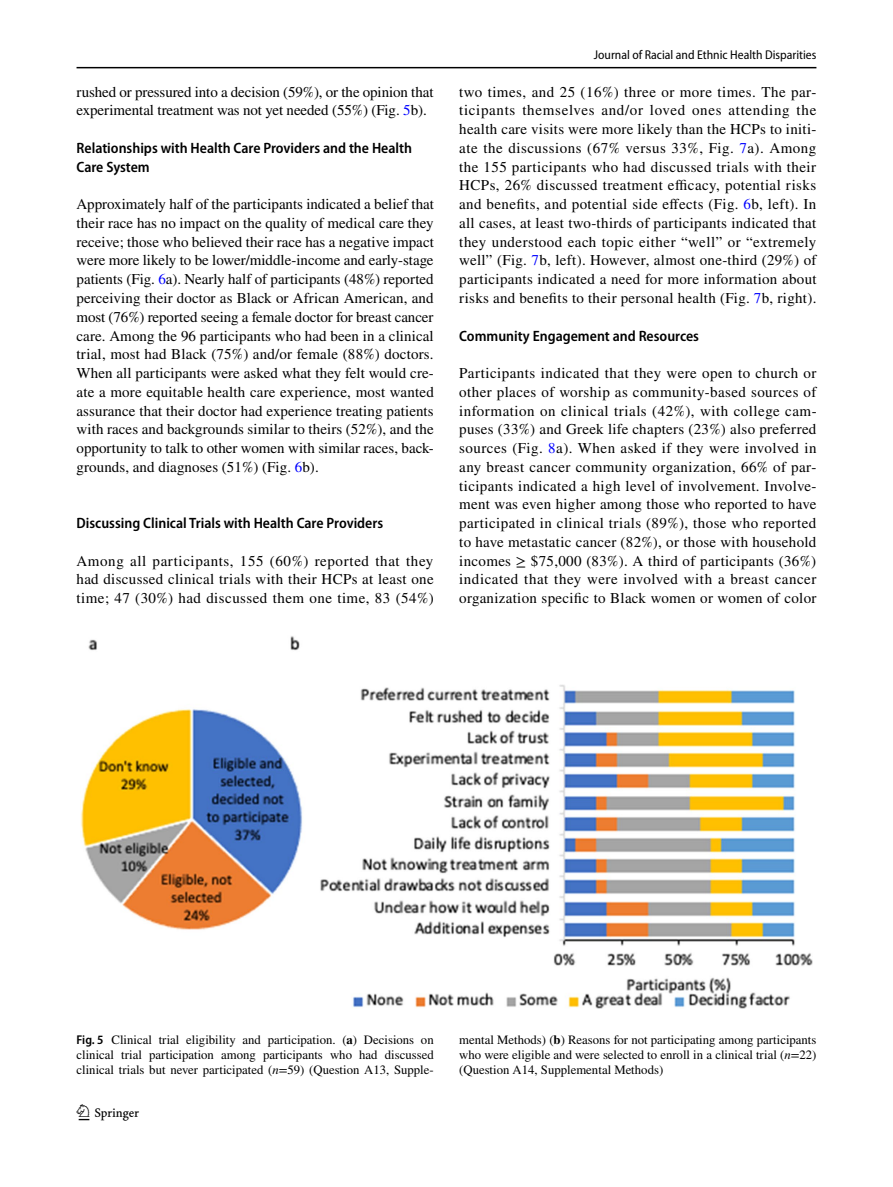
<style>
.page{position:relative;width:893px;height:1187px;background:#fff}
.page>*{position:absolute;margin:0;border:0;box-sizing:border-box;transform-origin:0 0}
.t1{font:22.5px "Springnew Regular 2";color:#000}
.t2{font:15px/18.8px "STIX";letter-spacing:.015em;color:#000;text-align:justify}
.t3{font:600 semi-condensed 15px/18.8px "Myriad Pro";color:#000}
.t4{font:15px/18.8px "STIX";letter-spacing:-.005em;color:#000}
.t5{font:12.75px/15px "STIX";color:#000;text-align:justify}
.t6{font:semi-condensed 12.75px "Myriad Pro";color:#000}
.s1{color:#00f}
.s2{font-family:"Myriad Pro";font-weight:600;font-stretch:semi-condensed}
.s3{font-weight:700}
.s4{font-style:italic}
</style>
<div class="page">
<hr style="left:77px;top:67px;width:739px;height:1px;background:#000">
<img style="left:81px;top:636px;width:731px;height:372px">
<p class="t4" style="left:77px;top:83px;width:358px">rushed or pressured into a decision (59%), or the opinion that experimental treatment was not yet needed (55%) (Fig. <span class="s1">5</span>b).</p>
<p class="t3" style="left:77px;top:139px;width:337px">Relationships with Health Care Providers and the Health<br>Care System</p>
<p class="t2" style="left:77px;top:196px;width:359px">Approximately half of the participants indicated a belief that their race has no impact on the quality of medical care they receive; those who believed their race has a negative impact were more likely to be lower/middle-income and early-stage patients (Fig. <span class="s1">6</span>a). Nearly half of participants (48%) reported perceiving their doctor as Black or African American, and most (76%) reported seeing a female doctor for breast cancer care. Among the 96 participants who had been in a clinical trial, most had Black (75%) and/or female (88%) doctors.<br>When all participants were asked what they felt would cre&shy;ate a more equitable health care experience, most wanted assurance that their doctor had experience treating patients with races and backgrounds similar to theirs (52%), and the opportunity to talk to other women with similar races, back&shy;grounds, and diagnoses (51%) (Fig. <span class="s1">6</span>b).</p>
<p class="t3" style="left:77px;top:514px;width:308px">Discussing Clinical Trials with Health Care Providers</p>
<p class="t2" style="left:77px;top:552px;width:359px">Among all participants, 155 (60%) reported that they had discussed clinical trials with their HCPs at least one time; 47 (30%) had discussed them one time, 83 (54%)</p>
<p class="t6" style="left:594px;top:48px;width:224px">Journal of Racial and Ethnic Health Disparities</p>
<p class="t2" style="left:459px;top:83px;width:359px">two times, and 25 (16%) three or more times. The par&shy;ticipants themselves and/or loved ones attending the health care visits were more likely than the HCPs to initi&shy;ate the discussions (67% versus 33%, Fig. <span class="s1">7</span>a). Among the 155 participants who had discussed trials with their HCPs, 26% discussed treatment efficacy, potential risks and benefits, and potential side effects (Fig. <span class="s1">6</span>b, left). In all cases, at least two-thirds of participants indicated that they understood each topic either “well” or “extremely well” (Fig. <span class="s1">7</span>b, left). However, almost one-third (29%) of participants indicated a need for more information about risks and benefits to their personal health (Fig. <span class="s1">7</span>b, right).</p>
<p class="t3" style="left:459px;top:326px;width:241px">Community Engagement and Resources</p>
<p class="t2" style="left:459px;top:364px;width:359px">Participants indicated that they were open to church or other places of worship as community-based sources of information on clinical trials (42%), with college cam&shy;puses (33%) and Greek life chapters (23%) also preferred sources (Fig. <span class="s1">8</span>a). When asked if they were involved in any breast cancer community organization, 66% of par&shy;ticipants indicated a high level of involvement. Involve&shy;ment was even higher among those who reported to have participated in clinical trials (89%), those who reported to have metastatic cancer (82%), or those with household incomes ≥ $75,000 (83%). A third of participants (36%) indicated that they were involved with a breast cancer organization specific to Black women or women of color</p>
<p class="t5" style="left:77px;top:1032px;width:359px"><span class="s2">Fig. 5</span> Clinical trial eligibility and participation. (<span class="s3">a</span>) Decisions on clinical trial participation among participants who had discussed clinical trials but never participated (<span class="s4">n</span>=59) (Question A13, Supple-</p>
<p class="t5" style="left:459px;top:1032px;width:359px">mental Methods) (<span class="s3">b</span>) Reasons for not participating among participants who were eligible and were selected to enroll in a clinical trial (<span class="s4">n</span>=22) (Question A14, Supplemental Methods)</p>
<h1 class="t1" style="left:79px;top:1104px;width:62px">1 3</h1>
</div>
